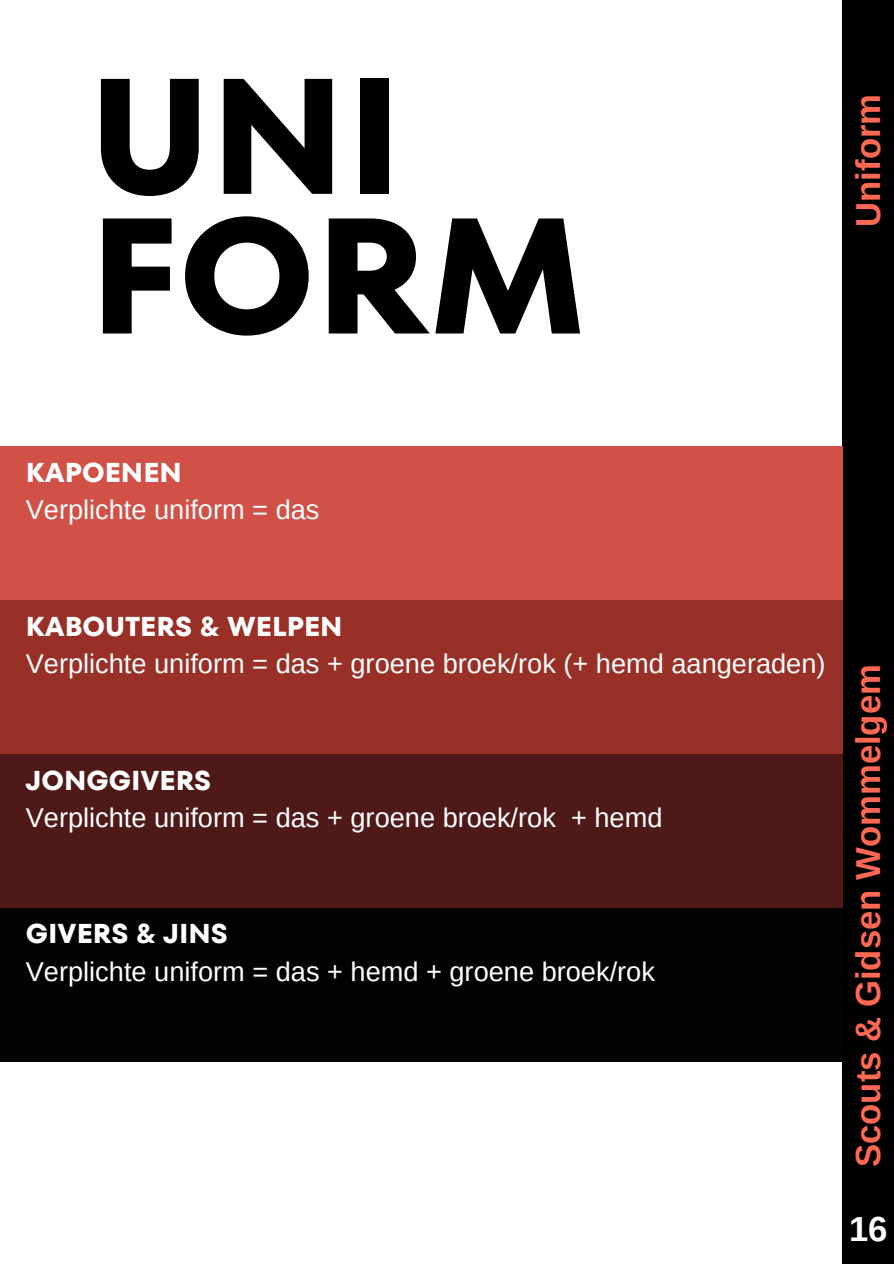
<style>
.page{position:relative;width:894px;height:1264px;background:#fff}
.page>*{position:absolute;margin:0;border:0;box-sizing:border-box;transform-origin:0 0}
.t1{font:700 164.25px/139.5px "TT Fors";color:#000}
.t2{font:700 34.65px "Arimo";color:#ff6853}
.t3{font:700 34.65px "Arimo";color:#fff}
.t4{font:27.15px "Arimo";color:#fff}
.t5{font:700 27.15px "TT Fors";color:#fff}
</style>
<div class="page">
<div style="left:842px;top:0;width:51px;height:1263px;background:#000"></div>
<div style="left:0;top:446px;width:842px;height:154px;background:#d15147"></div>
<div style="left:0;top:600px;width:842px;height:154px;background:#993027"></div>
<div style="left:0;top:754px;width:842px;height:153px;background:#4f1918"></div>
<div style="left:0;top:907px;width:842px;height:154px;background:#030202"></div>
<h2 class="t1" style="left:89px;top:67px;width:500px">UNI<br>FORM</h2>
<p class="t2" style="left:848px;top:227px;width:134px;rotate:-90deg">Uniform</p>
<h3 class="t5" style="left:26px;top:453px;width:158px">KAPOENEN</h3>
<h3 class="t4" style="left:26px;top:494px;width:295px">Verplichte uniform = das</h3>
<h3 class="t5" style="left:26px;top:607px;width:318px">KABOUTERS &amp; WELPEN</h3>
<p class="t4" style="left:26px;top:648px;width:801px">Verplichte uniform = das + groene broek/rok (+ hemd aangeraden)</p>
<p class="t5" style="left:26px;top:761px;width:187px">JONGGIVERS</p>
<h3 class="t4" style="left:26px;top:802px;width:638px">Verplichte uniform = das + groene broek/rok + hemd</h3>
<p class="t5" style="left:26px;top:914px;width:203px">GIVERS &amp; JINS</p>
<p class="t4" style="left:26px;top:956px;width:630px">Verplichte uniform = das + hemd + groene broek/rok</p>
<h2 class="t2" style="left:848px;top:1167px;width:504px;rotate:-90deg">Scouts &amp; Gidsen Wommelgem</h2>
<h1 class="t3" style="left:848px;top:1209px;width:40px">16</h1>
</div>
